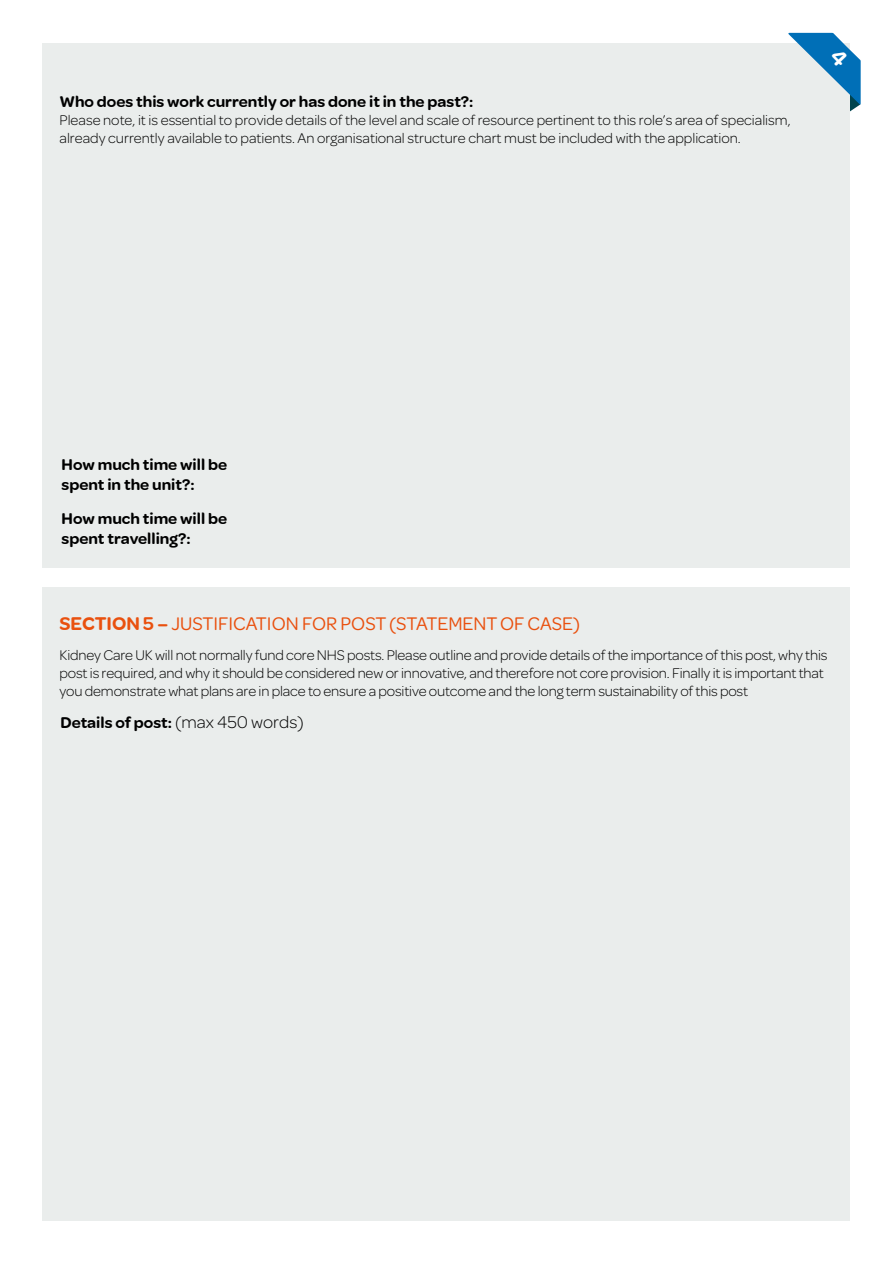
<style>
.page{position:relative;width:893px;height:1263px;background:#fff}
.page>*{position:absolute;margin:0;border:0;box-sizing:border-box;transform-origin:0 0}
.t1{font:19.5px "Omnes";color:#e9500e}
.t2{font:600 16.5px/19.8px "Omnes";color:#000}
.t3{font:300 15px/18px "Omnes";letter-spacing:-.01em;color:#000}
.s1{font-weight:600}
.s2{font-weight:300;font-size:18px}
</style>
<div class="page">
<div style="left:43px;top:43px;width:807px;height:525px;background:#eaedec"></div>
<div style="left:43px;top:587px;width:807px;height:633px;background:#eaedec"></div>
<svg style="left:788px;top:33px;width:73px;height:79px"></svg>
<p class="t2" style="left:60px;top:91px;width:415px">Who does this work currently or has done it in the past?:</p>
<p class="t3" style="left:60px;top:111px;width:732px">Please note, it is essential to provide details of the level and scale of resource pertinent to this role’s area of specialism, already currently available to patients. An organisational structure chart must be included with the application.</p>
<p class="t2" style="left:62px;top:454px;width:167px">How much time will be spent in the unit?:</p>
<p class="t2" style="left:62px;top:508px;width:167px">How much time will be spent travelling?:</p>
<h1 class="t1" style="left:60px;top:610px;width:522px"><span class="s1">SECTION 5 –</span> JUSTIFICATION FOR POST (STATEMENT OF CASE)</h1>
<p class="t3" style="left:60px;top:646px;width:769px">Kidney Care UK will not normally fund core NHS posts. Please outline and provide details of the importance of this post, why this post is required, and why it should be considered new or innovative, and therefore not core provision. Finally it is important that you demonstrate what plans are in place to ensure a positive outcome and the long term sustainability of this post</p>
<p class="t2" style="left:61px;top:713px;width:245px">Details of post: <span class="s2">(max 450 words)</span></p>
</div>
